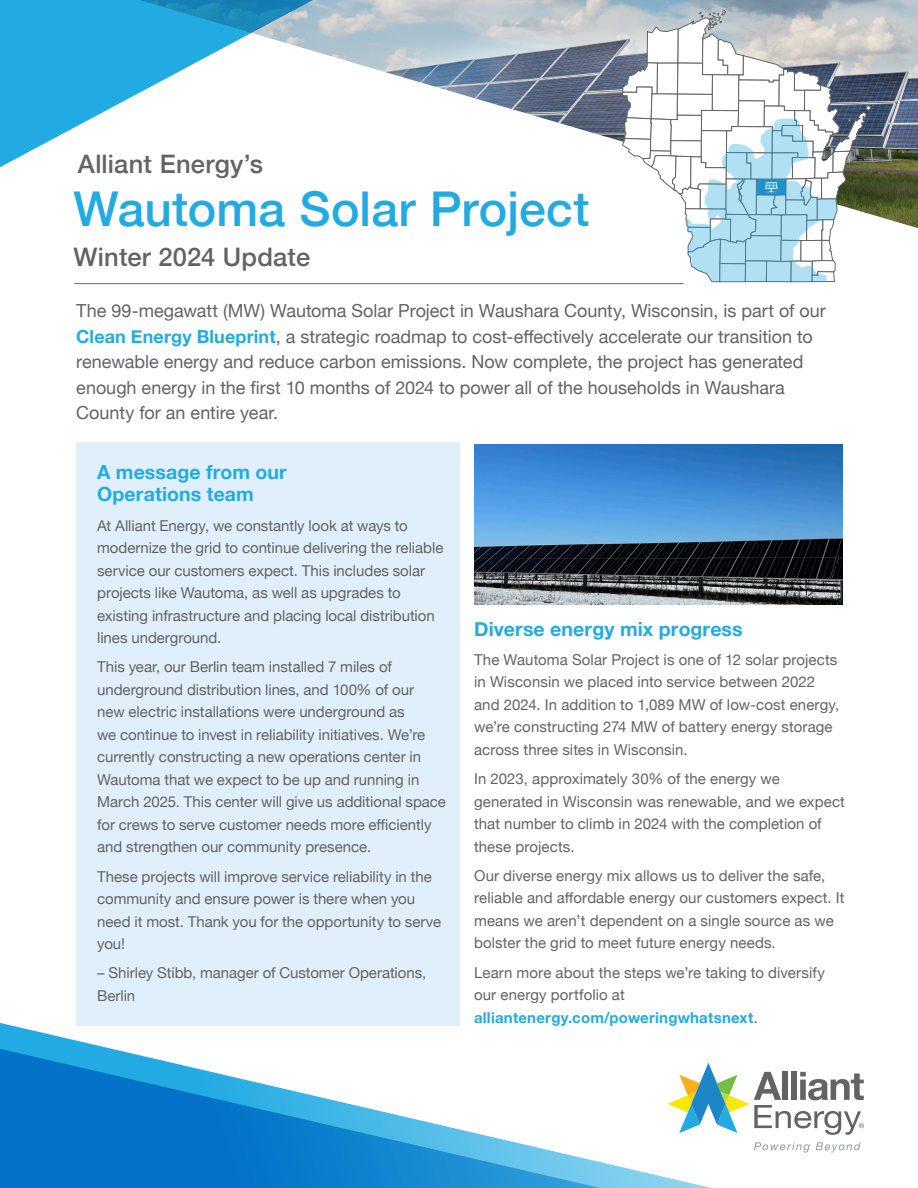
<style>
.page{position:relative;width:918px;height:1188px;background:#fff}
.page>*{position:absolute;margin:0;border:0;box-sizing:border-box;transform-origin:0 0}
.t1{font:500 48px "Helvetica Neue";letter-spacing:.005em;color:#22abe2}
.t2{font:500 25.5px "Helvetica Neue";letter-spacing:.01em;color:#636366}
.t3{font:700 19.5px/22.5px "Helvetica Neue";letter-spacing:.005em;color:#22abe2}
.t4{font:18px/25.5px "Helvetica Neue";color:#636366}
.t5{font:15px/22.5px "Helvetica Neue";color:#636366}
.s1{font-weight:700;color:#22abe2}
</style>
<div class="page">
<div style="left:77px;top:443px;width:383px;height:583px;background:#e0eff9"></div>
<svg style="left:0;top:1018px;width:816px;height:170px"></svg>
<hr style="left:75px;top:283px;width:609px;height:1px;background:#636366">
<img style="left:375px;top:0;width:543px;height:228px">
<svg style="left:0;top:0;width:375px;height:167px"></svg>
<img style="left:474px;top:444px;width:369px;height:161px">
<svg style="left:754px;top:1142px;width:56px;height:11px"></svg>
<svg style="left:816px;top:1142px;width:45px;height:11px"></svg>
<svg style="left:667px;top:1063px;width:197px;height:72px"></svg>
<svg style="left:622px;top:10px;width:252px;height:272px"></svg>
<p class="t2" style="left:78px;top:144px;width:187px">Alliant Energy’s</p>
<p class="t1" style="left:74px;top:170px;width:517px">Wautoma Solar Project</p>
<p class="t2" style="left:74px;top:237px;width:238px">Winter 2024 Update</p>
<p class="t4" style="left:76px;top:299px;width:751px">The 99-megawatt (MW) Wautoma Solar Project in Waushara County, Wisconsin, is part of our <span class="s1">Clean Energy Blueprint</span>, a strategic roadmap to cost-effectively accelerate our transition to renewable energy and reduce carbon emissions. Now complete, the project has generated enough energy in the first 10 months of 2024 to power all of the households in Waushara County for an entire year.</p>
<p class="t3" style="left:97px;top:461px;width:191px">A message from our<br>Operations team</p>
<p class="t5" style="left:97px;top:515px;width:348px">At Alliant Energy, we constantly look at ways to modernize the grid to continue delivering the reliable service our customers expect. This includes solar projects like Wautoma, as well as upgrades to existing infrastructure and placing local distribution lines underground.</p>
<p class="t5" style="left:97px;top:657px;width:350px">This year, our Berlin team installed 7 miles of underground distribution lines, and 100% of our<br>new electric installations were underground as<br>we continue to invest in reliability initiatives. We’re currently constructing a new operations center in Wautoma that we expect to be up and running in March 2025. This center will give us additional space for crews to serve customer needs more efficiently and strengthen our community presence.</p>
<p class="t5" style="left:97px;top:866px;width:345px">These projects will improve service reliability in the community and ensure power is there when you need it most. Thank you for the opportunity to serve you!</p>
<p class="t5" style="left:97px;top:963px;width:331px">– Shirley Stibb, manager of Customer Operations,<br>Berlin</p>
<p class="t3" style="left:474px;top:618px;width:270px">Diverse energy mix progress</p>
<p class="t5" style="left:474px;top:649px;width:367px">The Wautoma Solar Project is one of 12 solar projects in Wisconsin we placed into service between 2022 and 2024. In addition to 1,089 MW of low-cost energy, we’re constructing 274 MW of battery energy storage across three sites in Wisconsin.</p>
<p class="t5" style="left:474px;top:768px;width:372px">In 2023, approximately 30% of the energy we generated in Wisconsin was renewable, and we expect that number to climb in 2024 with the completion of these projects.</p>
<p class="t5" style="left:474px;top:865px;width:372px">Our diverse energy mix allows us to deliver the safe, reliable and affordable energy our customers expect. It means we aren’t dependent on a single source as we bolster the grid to meet future energy needs.</p>
<p class="t5" style="left:474px;top:962px;width:352px">Learn more about the steps we’re taking to diversify our energy portfolio at <span class="s1">alliantenergy.com/poweringwhatsnext</span>.</p>
</div>
